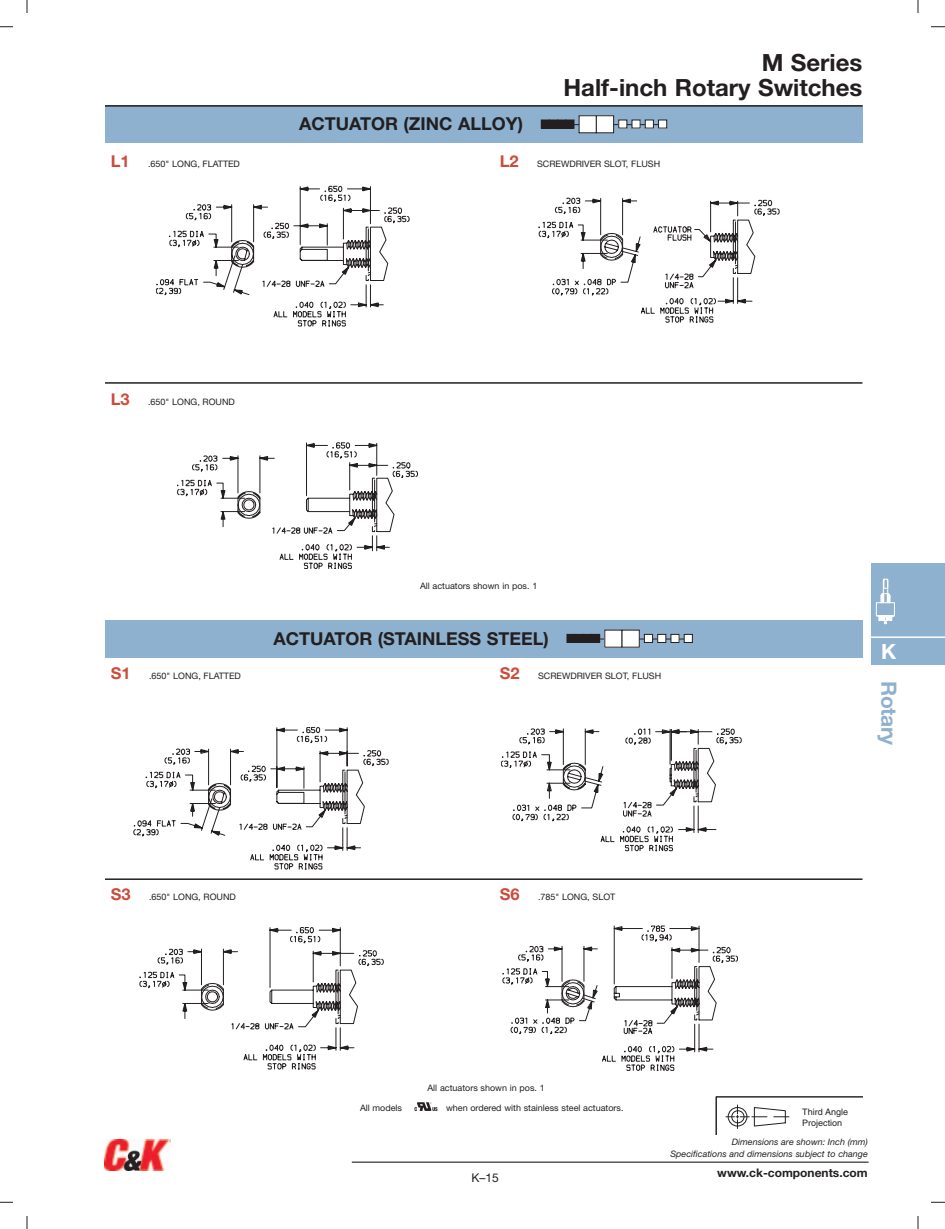
<style>
.page{position:relative;width:945px;height:1229px;background:#fff}
.page>*{position:absolute;margin:0;border:0;box-sizing:border-box;transform-origin:0 0}
.t1{font:700 23.7px/25.2px "Helvetica Neue";color:#231f20;text-align:right}
.t2{font:700 21px "Helvetica Neue";color:#8db1ce}
.t3{font:700 21px "Helvetica Neue";color:#fff}
.t4{font:700 17.85px "Helvetica Neue";color:#231f20}
.t5{font:12px "Helvetica Neue";color:#231f20}
.t6{font:700 11.85px "Helvetica Neue";color:#231f20}
.t7{font:8.85px "Helvetica Neue";color:#231f20}
.t8{font:italic 8.85px/11.9px "Helvetica Neue";color:#231f20;text-align:right}
.t9{font:8.85px/10.6px "Helvetica";color:#231f20}
.s1{font-weight:700;font-size:16.35px;color:#cd4b3b}
</style>
<div class="page">
<svg style="left:0;top:1201px;width:28px;height:27px"></svg>
<svg style="left:0;top:0;width:28px;height:27px"></svg>
<svg style="left:918px;top:0;width:27px;height:27px"></svg>
<svg style="left:918px;top:1201px;width:27px;height:27px"></svg>
<div style="left:14px;top:13px;width:26px;height:27px;background:#fff"></div>
<div style="left:904px;top:13px;width:28px;height:27px;background:#fff"></div>
<div style="left:14px;top:1188px;width:26px;height:27px;background:#fff"></div>
<div style="left:904px;top:1188px;width:28px;height:27px;background:#fff"></div>
<hr style="left:352px;top:1161px;width:517px;height:1px;background:#57585a">
<img style="left:104px;top:1139px;width:67px;height:32px">
<div style="left:871px;top:563px;width:74px;height:102px;background:#8db1ce"></div>
<hr style="left:871px;top:636px;width:74px;height:2px;background:#fff">
<svg style="left:875px;top:578px;width:20px;height:46px"></svg>
<svg style="left:716px;top:1096px;width:146px;height:38px"></svg>
<div style="left:105px;top:106px;width:757px;height:37px;background:#8db1ce"></div>
<div style="left:541px;top:120px;width:8px;height:8px;background:#231f20"></div>
<div style="left:549px;top:120px;width:9px;height:8px;background:#231f20"></div>
<div style="left:558px;top:120px;width:8px;height:8px;background:#231f20"></div>
<div style="left:566px;top:120px;width:8px;height:8px;background:#231f20"></div>
<div style="left:579px;top:116px;width:17px;height:17px;background:#fff"></div>
<div style="left:579px;top:115px;width:18px;height:18px;border:1px solid #231f20"></div>
<div style="left:596px;top:116px;width:18px;height:17px;background:#fff"></div>
<div style="left:596px;top:115px;width:18px;height:18px;border:1px solid #231f20"></div>
<div style="left:619px;top:120px;width:8px;height:8px;background:#fff"></div>
<div style="left:618px;top:120px;width:9px;height:8px;border:1px solid #231f20"></div>
<div style="left:632px;top:120px;width:8px;height:8px;background:#fff"></div>
<div style="left:645px;top:120px;width:8px;height:8px;background:#fff"></div>
<div style="left:645px;top:120px;width:9px;height:8px;border:1px solid #231f20"></div>
<div style="left:659px;top:120px;width:8px;height:8px;background:#fff"></div>
<div style="left:658px;top:120px;width:9px;height:8px;border:1px solid #231f20"></div>
<div style="left:105px;top:620px;width:757px;height:37px;background:#8db1ce"></div>
<div style="left:567px;top:634px;width:8px;height:8px;background:#231f20"></div>
<div style="left:567px;top:634px;width:9px;height:9px;border:1px solid #231f20"></div>
<div style="left:575px;top:634px;width:8px;height:8px;background:#231f20"></div>
<div style="left:575px;top:634px;width:9px;height:9px;border:1px solid #231f20"></div>
<div style="left:583px;top:634px;width:9px;height:8px;background:#231f20"></div>
<div style="left:583px;top:634px;width:9px;height:9px;border:1px solid #231f20"></div>
<div style="left:592px;top:634px;width:8px;height:8px;background:#231f20"></div>
<div style="left:591px;top:634px;width:9px;height:9px;border:1px solid #231f20"></div>
<div style="left:605px;top:630px;width:17px;height:17px;background:#fff"></div>
<div style="left:622px;top:630px;width:17px;height:17px;background:#fff"></div>
<div style="left:622px;top:630px;width:18px;height:17px;border:1px solid #231f20"></div>
<div style="left:644px;top:634px;width:9px;height:8px;background:#fff"></div>
<div style="left:644px;top:634px;width:9px;height:9px;border:1px solid #231f20"></div>
<div style="left:658px;top:634px;width:8px;height:8px;background:#fff"></div>
<div style="left:657px;top:634px;width:9px;height:9px;border:1px solid #231f20"></div>
<div style="left:671px;top:634px;width:8px;height:8px;background:#fff"></div>
<div style="left:671px;top:634px;width:8px;height:9px;border:1px solid #231f20"></div>
<div style="left:684px;top:634px;width:8px;height:8px;background:#fff"></div>
<div style="left:684px;top:634px;width:9px;height:9px;border:1px solid #231f20"></div>
<svg style="left:156px;top:186px;width:253px;height:140px"></svg>
<svg style="left:538px;top:198px;width:242px;height:124px"></svg>
<svg style="left:177px;top:442px;width:241px;height:127px"></svg>
<svg style="left:134px;top:727px;width:255px;height:142px"></svg>
<svg style="left:501px;top:728px;width:241px;height:123px"></svg>
<svg style="left:140px;top:927px;width:244px;height:142px"></svg>
<svg style="left:502px;top:925px;width:236px;height:145px"></svg>
<hr style="left:105px;top:382px;width:757px;height:2px;background:#231f20">
<hr style="left:105px;top:878px;width:757px;height:2px;background:#231f20">
<hr style="left:105px;top:105px;width:757px;height:2px;background:#231f20">
<svg style="left:415px;top:1102px;width:22px;height:9px"></svg>
<h3 class="t4" style="left:299px;top:117px;width:226px">ACTUATOR (ZINC ALLOY)</h3>
<h1 class="t1" style="left:564px;top:52px;width:300px">M Series<br>Half-inch Rotary Switches</h1>
<p class="t7" style="left:111px;top:160px;width:131px"><span class="s1">L1</span> .650" LONG, FLATTED</p>
<p class="t7" style="left:500px;top:160px;width:162px"><span class="s1">L2</span> SCREWDRIVER SLOT, FLUSH</p>
<p class="t7" style="left:111px;top:398px;width:126px"><span class="s1">L3</span> .650" LONG, ROUND</p>
<p class="t7" style="left:420px;top:582px;width:119px">All actuators shown in pos. 1</p>
<h3 class="t4" style="left:273px;top:632px;width:277px">ACTUATOR (STAINLESS STEEL)</h3>
<p class="t7" style="left:111px;top:673px;width:132px"><span class="s1">S1</span> .650" LONG, FLATTED</p>
<p class="t7" style="left:500px;top:673px;width:163px"><span class="s1">S2</span> SCREWDRIVER SLOT, FLUSH</p>
<p class="t7" style="left:111px;top:893px;width:127px"><span class="s1">S3</span> .650" LONG, ROUND</p>
<p class="t7" style="left:500px;top:893px;width:117px"><span class="s1">S6</span> .785" LONG, SLOT</p>
<h2 class="t3" style="left:881px;top:644px;width:17px">K</h2>
<h2 class="t2" style="left:897px;top:681px;width:66px;rotate:90deg">Rotary</h2>
<p class="t7" style="left:428px;top:1084px;width:119px">All actuators shown in pos. 1</p>
<p class="t7" style="left:360px;top:1104px;width:44px">All models</p>
<p class="t7" style="left:446px;top:1104px;width:179px">when ordered with stainless steel actuators.</p>
<h3 class="t5" style="left:471px;top:1173px;width:29px">K–15</h3>
<p class="t9" style="left:802px;top:1107px;width:47px">Third Angle<br>Projection</p>
<p class="t8" style="left:670px;top:1136px;width:199px">Dimensions are shown: Inch (mm)<br>Specifications and dimensions subject to change</p>
<h3 class="t6" style="left:717px;top:1168px;width:152px">www.ck-components.com</h3>
</div>
